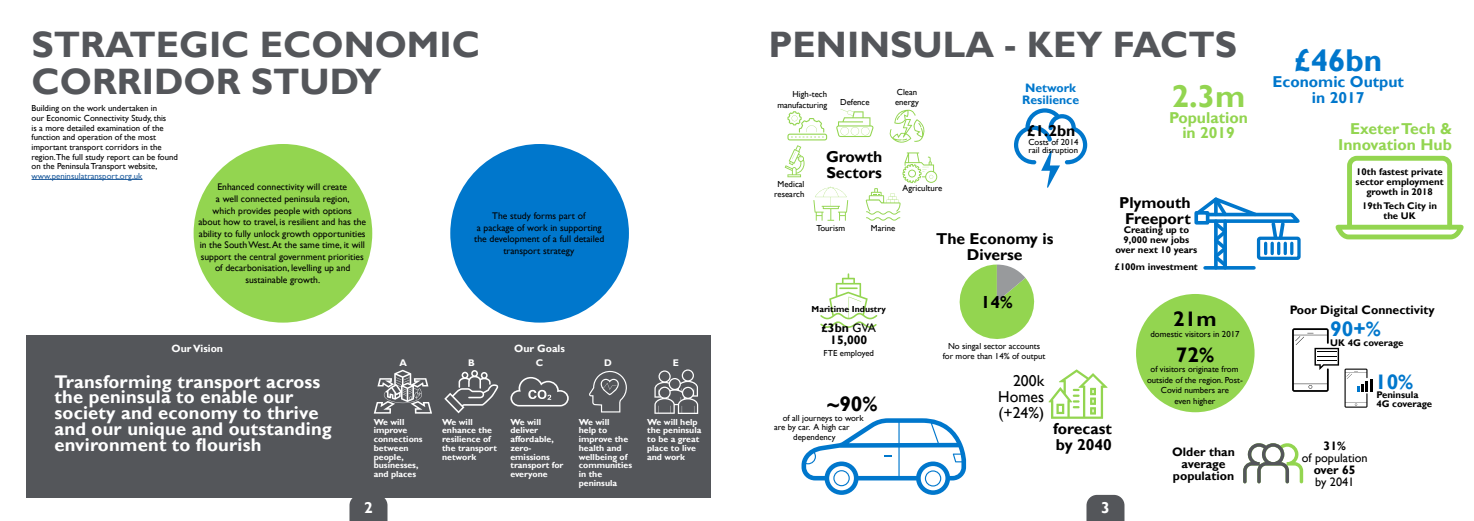
<style>
.page{position:relative;width:1474px;height:521px;background:#fff}
.page>*{position:absolute;margin:0;border:0;box-sizing:border-box;transform-origin:0 0}
.t1{font:700 36.75px/36.8px "Gill Sans";color:#54565a}
.t2{font:700 31.5px "Gill Sans";color:#07c}
.t3{font:700 31.5px "Gill Sans";color:#93d550}
.t4{font:700 21px "Gill Sans";color:#000}
.t5{font:700 21px "Gill Sans";color:#07c}
.t6{font:700 18.38px/15.8px "Gill Sans";letter-spacing:.01em;color:#fff}
.t7{font:700 17.5px "Gill Sans";color:#000}
.t8{font:700 15.75px/15.8px "Gill Sans";color:#000}
.t9{font:700 15.75px/15.8px "Gill Sans";color:#93d550;text-align:center}
.t10{font:700 15.75px/15.8px "Gill Sans";color:#07c;text-align:center}
.t11{font:15.75px/15.8px "Gill Sans";color:#000;text-align:justify}
.t12{font:700 15.75px "Gill Sans";color:#fff}
.t13{font:700 12.25px/12.2px "Gill Sans";color:#000;text-align:center}
.t14{font:12.25px "Gill Sans";color:#000}
.t15{font:700 12.25px/12.2px "Gill Sans";color:#07c}
.t16{font:700 10.5px "Gill Sans";color:#fff}
.t17{font:9.62px/11.5px "Gill Sans";color:#000;text-align:center}
.t18{font:700 9.62px/9.6px "Gill Sans";color:#000;text-align:center}
.t19{font:700 9.62px "Gill Sans";color:#fff}
.t20{font:8.75px/9.6px "Gill Sans";color:#000}
.t21{font:700 8.75px/8.8px "Gill Sans";color:#fff}
.t22{font:8.75px "Gill Sans";color:#215e9e}
.t23{font:700 8.75px "Gill Sans";color:#000}
.s1{font-weight:400}
</style>
<div class="page">
<svg style="left:349px;top:497px;width:38px;height:24px"></svg>
<svg style="left:1086px;top:495px;width:38px;height:26px"></svg>
<div style="left:26px;top:335px;width:685px;height:162px;background:#54565a"></div>
<hr style="left:32px;top:179px;width:110px;height:1px;background:#215e9e">
<svg style="left:510px;top:377px;width:59px;height:29px"></svg>
<svg style="left:444px;top:370px;width:54px;height:43px"></svg>
<svg style="left:374px;top:370px;width:58px;height:44px"></svg>
<svg style="left:589px;top:371px;width:38px;height:41px"></svg>
<svg style="left:654px;top:369px;width:44px;height:45px"></svg>
<div style="left:194px;top:144px;width:178px;height:179px;background:#93d550;border-radius:50%"></div>
<div style="left:450px;top:144px;width:179px;height:179px;background:#07c;border-radius:50%"></div>
<svg style="left:836px;top:109px;width:37px;height:28px"></svg>
<svg style="left:889px;top:109px;width:36px;height:34px"></svg>
<svg style="left:865px;top:152px;width:72px;height:69px"></svg>
<svg style="left:813px;top:186px;width:35px;height:35px"></svg>
<svg style="left:784px;top:111px;width:43px;height:66px"></svg>
<svg style="left:820px;top:273px;width:57px;height:55px"></svg>
<svg style="left:801px;top:418px;width:165px;height:77px"></svg>
<svg style="left:959px;top:265px;width:76px;height:74px"></svg>
<svg style="left:1014px;top:108px;width:73px;height:80px"></svg>
<svg style="left:1243px;top:443px;width:60px;height:40px"></svg>
<svg style="left:1048px;top:369px;width:59px;height:50px"></svg>
<svg style="left:1292px;top:328px;width:46px;height:64px"></svg>
<svg style="left:1344px;top:369px;width:28px;height:39px"></svg>
<div style="left:1135px;top:294px;width:119px;height:118px;background:#93d550;border-radius:50%"></div>
<svg style="left:1194px;top:197px;width:107px;height:73px"></svg>
<svg style="left:1335px;top:155px;width:129px;height:85px"></svg>
<h1 class="t1" style="left:32px;top:27px;width:450px">STRATEGIC ECONOMIC<br>CORRIDOR STUDY</h1>
<p class="t20" style="left:32px;top:104px;width:148px">Building on the work undertaken in<br>our Economic Connectivity Study, this<br>is a more detailed examination of the function and operation of the most important transport corridors in the region.The full study report can be found on the Peninsula Transport website,</p>
<p class="t22" style="left:32px;top:171px;width:112px">www.peninsulatransport.org.uk</p>
<p class="t17" style="left:198px;top:182px;width:169px">Enhanced connectivity will create<br>a well connected peninsula region,<br>which provides people with options<br>about how to travel, is resilient and has the ability to fully unlock growth opportunities in the South West. At the same time, it will support the central government priorities of decarbonisation, levelling up and sustainable growth.</p>
<p class="t17" style="left:474px;top:210px;width:132px">The study forms part of<br>a package of work in supporting the development of a full detailed transport strategy</p>
<p class="t16" style="left:172px;top:342px;width:53px">Our Vision</p>
<p class="t16" style="left:514px;top:342px;width:52px">Our Goals</p>
<h3 class="t6" style="left:55px;top:374px;width:279px">Transforming transport across the peninsula to enable our society and economy to thrive and our unique and outstanding environment to flourish</h3>
<p class="t19" style="left:399px;top:356px;width:9px">A</p>
<p class="t19" style="left:468px;top:356px;width:8px">B</p>
<p class="t19" style="left:535px;top:356px;width:9px">C</p>
<p class="t19" style="left:604px;top:356px;width:9px">D</p>
<p class="t19" style="left:673px;top:356px;width:8px">E</p>
<p class="t21" style="left:374px;top:417px;width:50px">We will improve connections between people, businesses, and places</p>
<p class="t21" style="left:579px;top:417px;width:55px">We will<br>help to improve the health and wellbeing of communities in the peninsula</p>
<p class="t21" style="left:442px;top:417px;width:56px">We will enhance the resilience of the transport network</p>
<p class="t21" style="left:510px;top:417px;width:55px">We will deliver affordable, zero&shy;emissions transport for everyone</p>
<p class="t21" style="left:647px;top:417px;width:56px">We will help the peninsula to be a great place to live and work</p>
<h1 class="t1" style="left:768px;top:27px;width:470px">PENINSULA - KEY FACTS</h1>
<p class="t20" style="left:777px;top:89px;width:51px;line-height:10.5px;text-align:right">High-tech manufacturing</p>
<p class="t20" style="left:840px;top:98px;width:31px">Defence</p>
<p class="t20" style="left:895px;top:87px;width:25px;line-height:10.5px">Clean energy</p>
<h3 class="t8" style="left:826px;top:149px;width:58px">Growth<br>Sectors</h3>
<h3 class="t15" style="left:1022px;top:82px;width:59px">Network<br>Resilience</h3>
<h2 class="t3" style="left:1171px;top:77px;width:75px">2.3m</h2>
<h3 class="t9" style="left:1169px;top:110px;width:80px">Population in 2019</h3>
<h3 class="t8" style="left:1027px;top:123px;width:50px">£1.2bn</h3>
<p class="t20" style="left:1028px;top:138px;width:52px;line-height:7.9px">Costs of 2014 rail disruption</p>
<p class="t20" style="left:774px;top:179px;width:32px;line-height:10.5px;text-align:center">Medical research</p>
<p class="t20" style="left:902px;top:183px;width:41px">Agriculture</p>
<h3 class="t8" style="left:1119px;top:195px;width:73px;text-align:center">Plymouth<br>Freeport</h3>
<p class="t20" style="left:816px;top:224px;width:30px">Tourism</p>
<p class="t20" style="left:870px;top:224px;width:26px">Marine</p>
<p class="t18" style="left:1115px;top:225px;width:83px">Creating up to<br>9,000 new jobs over next 10 years</p>
<p class="t18" style="left:1114px;top:262px;width:84px">£100m investment</p>
<h3 class="t8" style="left:936px;top:231px;width:119px;text-align:center">The Economy is<br>Diverse</h3>
<h3 class="t7" style="left:980px;top:291px;width:33px">14%</h3>
<p class="t20" style="left:942px;top:341px;width:104px;text-align:center">No singal sector accounts for more than 14% of output</p>
<p class="t23" style="left:811px;top:304px;width:76px">Maritime Industry</p>
<h3 class="t13" style="left:821px;top:322px;width:56px">£3bn <span class="s1">GVA<br></span>15,000</h3>
<p class="t20" style="left:823px;top:349px;width:52px">FTE employed</p>
<h3 class="t4" style="left:827px;top:391px;width:52px">~90%</h3>
<p class="t20" style="left:782px;top:413px;width:82px">of all journeys to work</p>
<p class="t20" style="left:774px;top:423px;width:77px">are by car. A high car</p>
<p class="t20" style="left:793px;top:432px;width:44px">dependency</p>
<h3 class="t4" style="left:1173px;top:306px;width:45px">21m</h3>
<p class="t20" style="left:1150px;top:329px;width:90px">domestic visitors in 2017</p>
<h3 class="t4" style="left:1175px;top:342px;width:40px">72%</h3>
<p class="t20" style="left:1146px;top:364px;width:97px;line-height:10.5px;text-align:center">of visitors originate from outside of the region. Post-<br>Covid numbers are<br>even higher</p>
<h3 class="t11" style="left:998px;top:373px;width:47px;text-indent:15px">200k Homes (+24%)</h3>
<h3 class="t8" style="left:1053px;top:421px;width:60px">forecast by 2040</h3>
<h3 class="t13" style="left:1172px;top:446px;width:64px">Older than average population</h3>
<h3 class="t12" style="left:364px;top:498px;width:10px">2</h3>
<h3 class="t12" style="left:1101px;top:498px;width:10px">3</h3>
<h2 class="t2" style="left:1294px;top:42px;width:89px">£46bn</h2>
<h3 class="t10" style="left:1272px;top:74px;width:133px">Economic Output in 2017</h3>
<h3 class="t9" style="left:1337px;top:122px;width:115px;text-align:right">Exeter Tech &amp;<br>Innovation Hub</h3>
<p class="t18" style="left:1355px;top:167px;width:89px">10th fastest private sector employment growth in 2018</p>
<p class="t18" style="left:1362px;top:201px;width:76px">19th Tech City in the UK</p>
<h3 class="t13" style="left:1289px;top:304px;width:146px">Poor Digital Connectivity</h3>
<h3 class="t5" style="left:1330px;top:317px;width:52px">90+%</h3>
<h3 class="t5" style="left:1374px;top:369px;width:40px">10%</h3>
<p class="t18" style="left:1330px;top:338px;width:75px">UK 4G coverage</p>
<p class="t18" style="left:1376px;top:390px;width:57px;text-align:left">Peninsula<br>4G coverage</p>
<h3 class="t13" style="left:1323px;top:440px;width:24px">31%</h3>
<h3 class="t14" style="left:1301px;top:451px;width:67px">of population</h3>
<h3 class="t13" style="left:1313px;top:464px;width:43px">over 65</h3>
<h3 class="t14" style="left:1314px;top:475px;width:41px">by 2041</h3>
</div>
